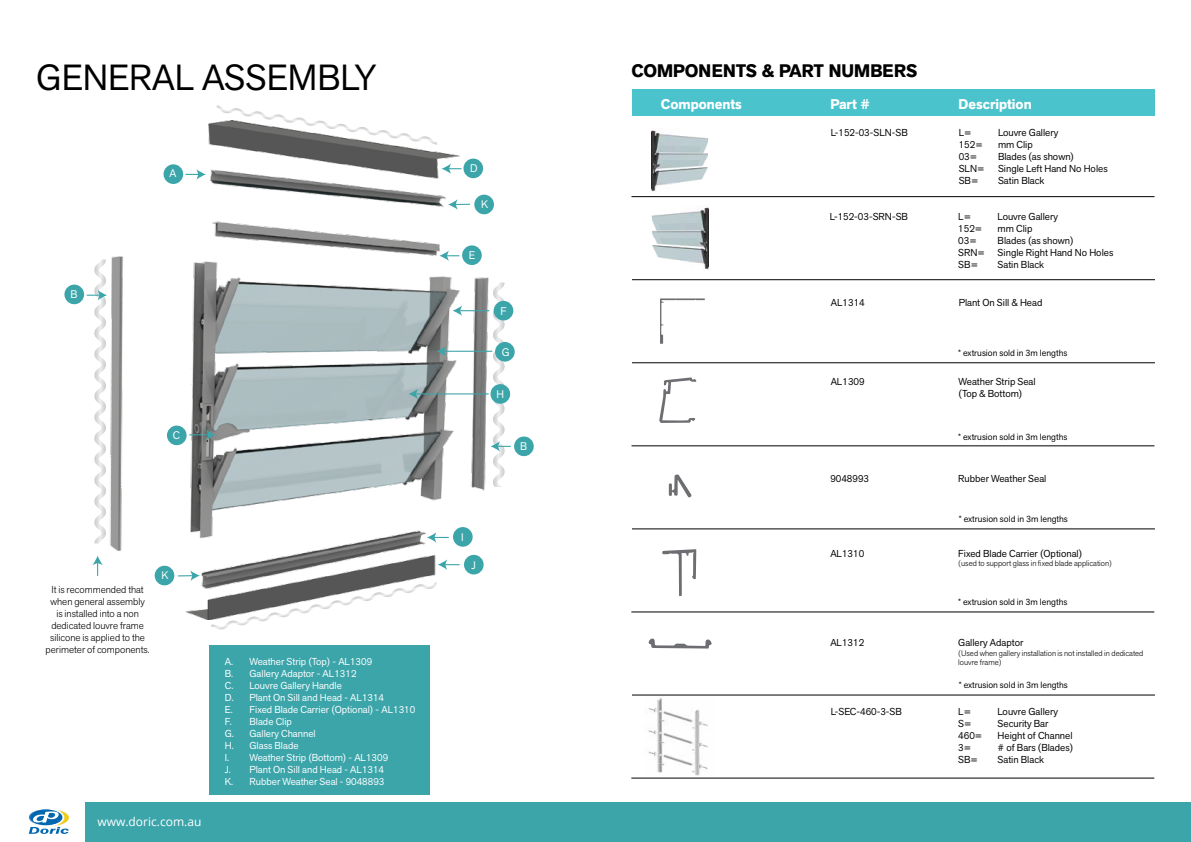
<style>
.page{position:relative;width:1191px;height:842px;background:#fff}
.page>*{position:absolute;margin:0;border:0;box-sizing:border-box;transform-origin:0 0}
.t1{font:36px "Akzid Grtsk Next";color:#000}
.t2{font:700 18px "Akzid Grtsk Next";color:#000}
.t3{font:700 14px "Akzid Grtsk Next";color:#fff}
.t4{font:12px "Open Sans";color:#fff}
.t5{font:10.9px "Akzid Grtsk Next";color:#fff}
.t6{font:10px/12px "Akzid Grtsk Next";color:#000}
.t7{font:10px/12px "Akzid Grtsk Next";color:#fff}
.t8{font:300 10px/12px "Akzid Grtsk Next";color:#000;text-align:center}
.t9{font:9px "Akzid Grtsk Next";color:#000}
.t10{font:300 8px/9.6px "Akzid Grtsk Next";color:#000}
</style>
<div class="page">
<div style="left:85px;top:802px;width:1106px;height:40px;background:#3ba5aa"></div>
<svg style="left:29px;top:810px;width:40px;height:24px"></svg>
<img style="left:82px;top:122px;width:434px;height:498px">
<div style="left:209px;top:646px;width:221px;height:149px;background:#3ba5aa"></div>
<div style="left:632px;top:90px;width:522px;height:26px;background:#4ac3cc"></div>
<hr style="left:631px;top:196px;width:523px;height:1px;background:#000">
<hr style="left:632px;top:279px;width:523px;height:1px;background:#000">
<hr style="left:632px;top:362px;width:523px;height:1px;background:#000">
<hr style="left:631px;top:445px;width:523px;height:1px;background:#000">
<hr style="left:632px;top:528px;width:523px;height:1px;background:#000">
<hr style="left:631px;top:611px;width:523px;height:1px;background:#000">
<hr style="left:632px;top:694px;width:523px;height:1px;background:#000">
<hr style="left:631px;top:778px;width:523px;height:1px;background:#000">
<svg style="left:185px;top:169px;width:21px;height:11px"></svg>
<svg style="left:87px;top:256px;width:20px;height:291px"></svg>
<svg style="left:189px;top:430px;width:26px;height:10px"></svg>
<hr style="left:415px;top:393px;width:74px;height:1px;background:#3ba5aa">
<svg style="left:408px;top:389px;width:10px;height:10px"></svg>
<hr style="left:459px;top:310px;width:30px;height:1px;background:#3ba5aa">
<svg style="left:452px;top:305px;width:10px;height:11px"></svg>
<hr style="left:443px;top:351px;width:49px;height:1px;background:#3ba5aa">
<svg style="left:436px;top:346px;width:10px;height:10px"></svg>
<svg style="left:438px;top:559px;width:21px;height:11px"></svg>
<svg style="left:427px;top:532px;width:22px;height:11px"></svg>
<svg style="left:441px;top:163px;width:20px;height:11px"></svg>
<svg style="left:439px;top:251px;width:20px;height:10px"></svg>
<div style="left:164px;top:164px;width:19px;height:20px;background:#3ba5aa;border-radius:50%"></div>
<div style="left:64px;top:285px;width:20px;height:19px;background:#3ba5aa;border-radius:50%"></div>
<div style="left:167px;top:426px;width:20px;height:19px;background:#3ba5aa;border-radius:50%"></div>
<div style="left:463px;top:159px;width:20px;height:19px;background:#3ba5aa;border-radius:50%"></div>
<div style="left:462px;top:245px;width:20px;height:20px;background:#3ba5aa;border-radius:50%"></div>
<div style="left:494px;top:301px;width:19px;height:19px;background:#3ba5aa;border-radius:50%"></div>
<svg style="left:495px;top:342px;width:20px;height:20px"></svg>
<div style="left:453px;top:527px;width:19px;height:20px;background:#3ba5aa;border-radius:50%"></div>
<div style="left:464px;top:555px;width:19px;height:19px;background:#3ba5aa;border-radius:50%"></div>
<svg style="left:178px;top:570px;width:22px;height:11px"></svg>
<div style="left:155px;top:566px;width:19px;height:19px;background:#3ba5aa;border-radius:50%"></div>
<img style="left:651px;top:130px;width:58px;height:62px">
<img style="left:651px;top:207px;width:58px;height:63px">
<svg style="left:669px;top:474px;width:22px;height:24px"></svg>
<svg style="left:662px;top:549px;width:34px;height:47px"></svg>
<svg style="left:648px;top:638px;width:63px;height:10px"></svg>
<svg style="left:659px;top:377px;width:37px;height:46px"></svg>
<img style="left:648px;top:698px;width:60px;height:77px">
<svg style="left:660px;top:298px;width:45px;height:46px"></svg>
<svg style="left:490px;top:279px;width:21px;height:208px"></svg>
<div style="left:514px;top:436px;width:20px;height:20px;background:#3ba5aa;border-radius:50%"></div>
<svg style="left:448px;top:199px;width:22px;height:11px"></svg>
<div style="left:474px;top:195px;width:20px;height:19px;background:#3ba5aa;border-radius:50%"></div>
<svg style="left:209px;top:580px;width:228px;height:49px"></svg>
<svg style="left:216px;top:105px;width:222px;height:41px"></svg>
<svg style="left:92px;top:556px;width:11px;height:20px"></svg>
<h1 class="t1" style="left:36px;top:54px;width:342px">GENERAL ASSEMBLY</h1>
<p class="t5" style="left:70px;top:287px;width:9px">B</p>
<p class="t5" style="left:169px;top:166px;width:8px">A</p>
<p class="t5" style="left:173px;top:428px;width:9px">C</p>
<p class="t8" style="left:46px;top:584px;width:106px">It is recommended that when general assembly<br>is installed into a non dedicated louvre frame silicone is applied to the perimeter of components.</p>
<p class="t5" style="left:161px;top:568px;width:9px">K</p>
<p class="t4" style="left:97px;top:814px;width:105px">www.doric.com.au</p>
<p class="t7" style="left:225px;top:655px;width:11px">A.<br>B.<br>C.<br>D.<br>E.<br>F.<br>G.<br>H.<br>I.<br>J.<br>K.</p>
<p class="t7" style="left:249px;top:655px;width:167px">Weather Strip (Top) - AL1309<br>Gallery Adaptor - AL1312<br>Louvre Gallery Handle<br>Plant On Sill and Head - AL1314<br>Fixed Blade Carrier (Optional) - AL1310<br>Blade Clip<br>Gallery Channel<br>Glass Blade<br>Weather Strip (Bottom) - AL1309<br>Plant On Sill and Head - AL1314<br>Rubber Weather Seal - 9048893</p>
<p class="t5" style="left:470px;top:161px;width:9px">D</p>
<p class="t5" style="left:481px;top:197px;width:9px">K</p>
<p class="t5" style="left:469px;top:248px;width:8px">E</p>
<p class="t5" style="left:500px;top:304px;width:8px">F</p>
<p class="t5" style="left:502px;top:345px;width:9px">G</p>
<p class="t5" style="left:496px;top:387px;width:9px">H</p>
<p class="t5" style="left:520px;top:439px;width:9px">B</p>
<p class="t5" style="left:461px;top:530px;width:4px">I</p>
<p class="t5" style="left:471px;top:558px;width:6px">J</p>
<h2 class="t2" style="left:631px;top:59px;width:287px">COMPONENTS &amp; PART NUMBERS</h2>
<h3 class="t3" style="left:661px;top:95px;width:83px">Components</h3>
<h3 class="t3" style="left:830px;top:95px;width:41px">Part #</h3>
<h3 class="t3" style="left:958px;top:95px;width:75px">Description</h3>
<p class="t6" style="left:830px;top:126px;width:79px">L-152-03-SLN-SB</p>
<p class="t6" style="left:958px;top:126px;width:27px">L=<br>152=<br>03=<br>SLN=<br>SB=</p>
<p class="t6" style="left:998px;top:126px;width:111px">Louvre Gallery<br>mm Clip<br>Blades (as shown)<br>Single Left Hand No Holes<br>Satin Black</p>
<p class="t6" style="left:830px;top:210px;width:80px">L-152-03-SRN-SB</p>
<p class="t6" style="left:958px;top:210px;width:28px">L=<br>152=<br>03=<br>SRN=<br>SB=</p>
<p class="t6" style="left:997px;top:210px;width:117px">Louvre Gallery<br>mm Clip<br>Blades (as shown)<br>Single Right Hand No Holes<br>Satin Black</p>
<p class="t6" style="left:831px;top:296px;width:35px">AL1314</p>
<p class="t6" style="left:958px;top:296px;width:85px">Plant On Sill &amp; Head</p>
<p class="t9" style="left:958px;top:347px;width:111px">* extrusion sold in 3m lengths</p>
<p class="t6" style="left:830px;top:375px;width:35px">AL1309</p>
<p class="t6" style="left:958px;top:375px;width:78px">Weather Strip Seal (Top &amp; Bottom)</p>
<p class="t9" style="left:958px;top:431px;width:111px">* extrusion sold in 3m lengths</p>
<p class="t6" style="left:830px;top:472px;width:40px">9048993</p>
<p class="t6" style="left:958px;top:472px;width:90px">Rubber Weather Seal</p>
<p class="t9" style="left:958px;top:513px;width:111px">* extrusion sold in 3m lengths</p>
<p class="t6" style="left:830px;top:547px;width:35px">AL1310</p>
<p class="t6" style="left:958px;top:547px;width:125px">Fixed Blade Carrier (Optional)</p>
<p class="t10" style="left:958px;top:559px;width:155px">(used to support glass in fixed blade application)</p>
<p class="t9" style="left:958px;top:596px;width:111px">* extrusion sold in 3m lengths</p>
<p class="t6" style="left:830px;top:636px;width:35px">AL1312</p>
<p class="t6" style="left:958px;top:636px;width:67px">Gallery Adaptor</p>
<p class="t10" style="left:958px;top:648px;width:187px">(Used when gallery installation is not installed in dedicated louvre frame)</p>
<p class="t6" style="left:830px;top:705px;width:73px">L-SEC-460-3-SB</p>
<p class="t9" style="left:958px;top:679px;width:111px">* extrusion sold in 3m lengths</p>
<p class="t6" style="left:958px;top:705px;width:26px">L=<br>S=<br>460=<br>3=<br>SB=</p>
<p class="t6" style="left:997px;top:705px;width:77px">Louvre Gallery<br>Security Bar<br>Height of Channel # of Bars (Blades)<br>Satin Black</p>
</div>
